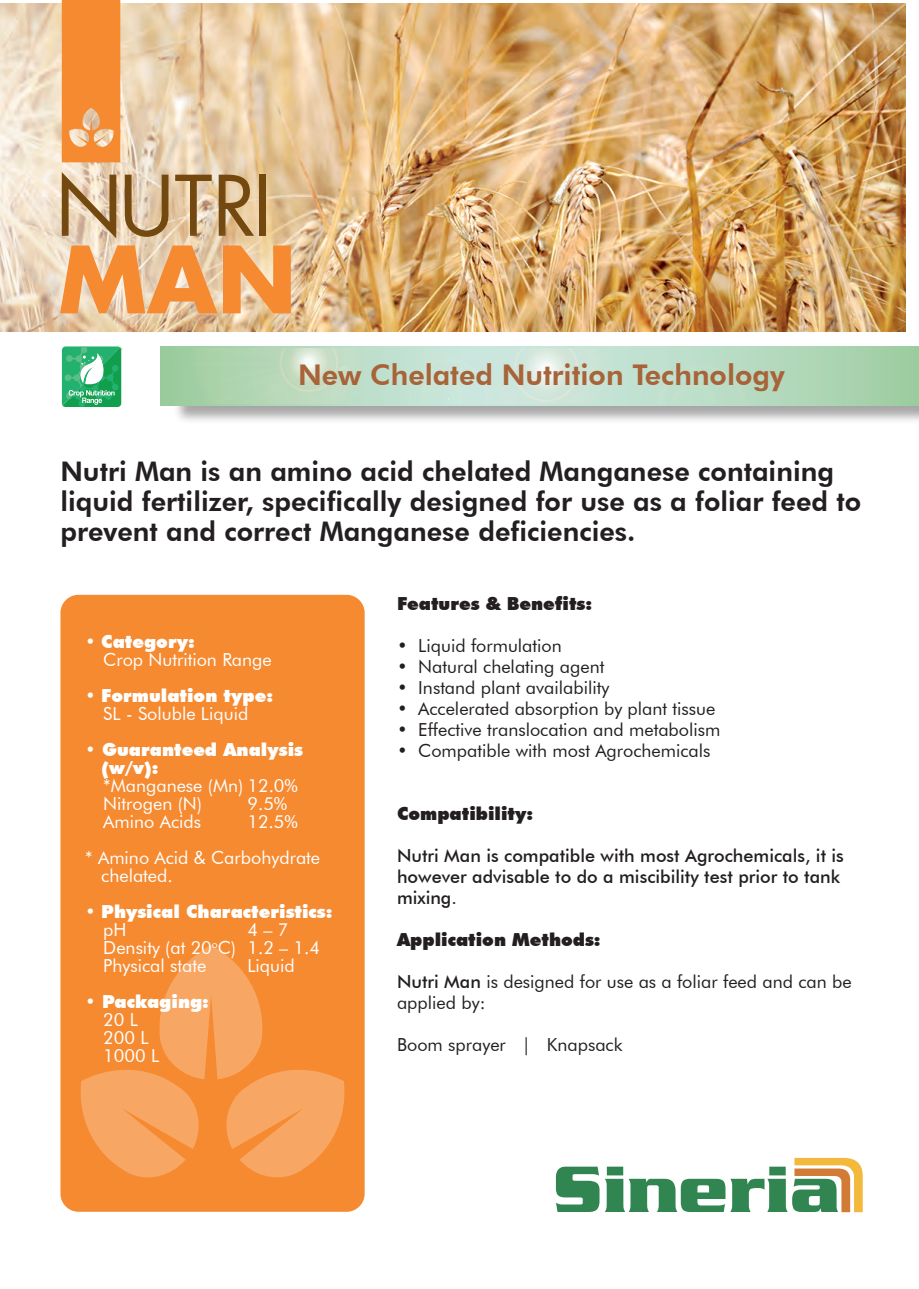
<style>
.page{position:relative;width:919px;height:1289px;background:#fff}
.page>*{position:absolute;margin:0;border:0;box-sizing:border-box;transform-origin:0 0}
.t1{font:700 90px "Futura Std";color:#f58a31}
.t2{font:81.15px "Futura Std";letter-spacing:-.025em;color:#73490f}
.t3{font:800 28.5px "Futura BT";color:#a86338}
.t4{font:800 27px/30px "Futura BT";color:#231f20}
.t5{font:18px/21px "Futura BT";color:#231f20}
.t6{font:18px/18px "Futura BT";color:#fff}
.t7{font:500 18px/21px "Futura BT";color:#231f20}
.t8{font:900 18px/18px "Futura BT";color:#fff}
.t9{font:900 18px "Futura BT";color:#231f20}
.s1{font-weight:900}
.s2{font-weight:400}
.s3{font-weight:500}
</style>
<div class="page">
<div style="left:60px;top:595px;width:304px;height:616px;background:#f58a31;border-radius:18px"></div>
<svg style="left:81px;top:945px;width:263px;height:232px"></svg>
<svg style="left:556px;top:1157px;width:307px;height:55px"></svg>
<img style="left:0;top:3px;width:905px;height:328px">
<svg style="left:62px;top:0;width:58px;height:162px;background:#f4903c"></svg>
<svg style="left:62px;top:364px;width:60px;height:43px;background:#50bb83"></svg>
<svg style="left:160px;top:346px;width:758px;height:59px;background:#add5b4"></svg>
<svg style="left:172px;top:348px;width:581px;height:55px;background:#c2dfcc"></svg>
<img style="left:32px;top:212px;width:291px;height:152px">
<h2 class="t2" style="left:55px;top:154px;width:218px">NUTRI</h2>
<h1 class="t1" style="left:58px;top:220px;width:240px">MAN</h1>
<h3 class="t3" style="left:298px;top:357px;width:488px">New Chelated Nutrition Technology</h3>
<h3 class="t4" style="left:60px;top:456px;width:802px">Nutri Man is an amino acid chelated Manganese containing liquid fertilizer, specifically designed for use as a foliar feed to prevent and correct Manganese deficiencies.</h3>
<p class="t6" style="left:103px;top:632px;width:170px;text-indent:-18px">• <span class="s1">Category:<br></span>Crop Nutrition Range</p>
<p class="t6" style="left:85px;top:686px;width:189px;text-align:center">• <span class="s1">Formulation type:<br></span>SL - Soluble Liquid</p>
<p class="t8" style="left:101px;top:740px;width:203px;text-indent:-16px"><span class="s2">•</span> Guaranteed Analysis (w/v):</p>
<p class="t6" style="left:103px;top:776px;width:196px">*Manganese (Mn) 12.0%<br>Nitrogen (N)</p>
<p class="t6" style="left:247px;top:794px;width:41px">9.5%</p>
<p class="t6" style="left:103px;top:812px;width:99px">Amino Acids</p>
<p class="t6" style="left:85px;top:803px;width:236px;line-height:36px;text-indent:162px">12.5%<br>* Amino Acid &amp; Carbohydrate</p>
<p class="t6" style="left:101px;top:866px;width:73px">chelated.</p>
<p class="t8" style="left:103px;top:902px;width:230px;text-indent:-18px"><span class="s2">•</span> Physical Characteristics: <span class="s2">pH</span></p>
<p class="t6" style="left:103px;top:920px;width:218px;text-indent:144px">4 – 7<br>Density (at 20<sup>o</sup>C) 1.2 – 1.4<br>Physical state</p>
<p class="t6" style="left:247px;top:956px;width:49px">Liquid</p>
<p class="t6" style="left:103px;top:992px;width:107px;text-indent:-18px">• <span class="s1">Packaging:<br></span>20 L<br>200 L<br>1000 L</p>
<p class="t9" style="left:397px;top:592px;width:197px">Features &amp; Benefits:</p>
<p class="t5" style="left:397px;top:635px;width:166px">• Liquid formulation</p>
<p class="t5" style="left:397px;top:656px;width:209px">• Natural chelating agent</p>
<p class="t5" style="left:397px;top:677px;width:214px">• Instand plant availability</p>
<p class="t5" style="left:397px;top:698px;width:320px">• Accelerated absorption by plant tissue</p>
<p class="t5" style="left:397px;top:719px;width:325px">• Effective translocation and metabolism</p>
<p class="t5" style="left:397px;top:740px;width:315px">• Compatible with most Agrochemicals</p>
<p class="t9" style="left:397px;top:802px;width:138px">Compatibility:</p>
<p class="t7" style="left:397px;top:845px;width:448px">Nutri Man is compatible with most Agrochemicals, it is however advisable to do a miscibility test prior to tank mixing.</p>
<p class="t9" style="left:397px;top:928px;width:205px">Application Methods:</p>
<p class="t5" style="left:397px;top:971px;width:456px"><span class="s3">Nutri Man</span> is designed for use as a foliar feed and can be applied by:</p>
<p class="t5" style="left:397px;top:1034px;width:227px">Boom sprayer | Knapsack</p>
</div>
